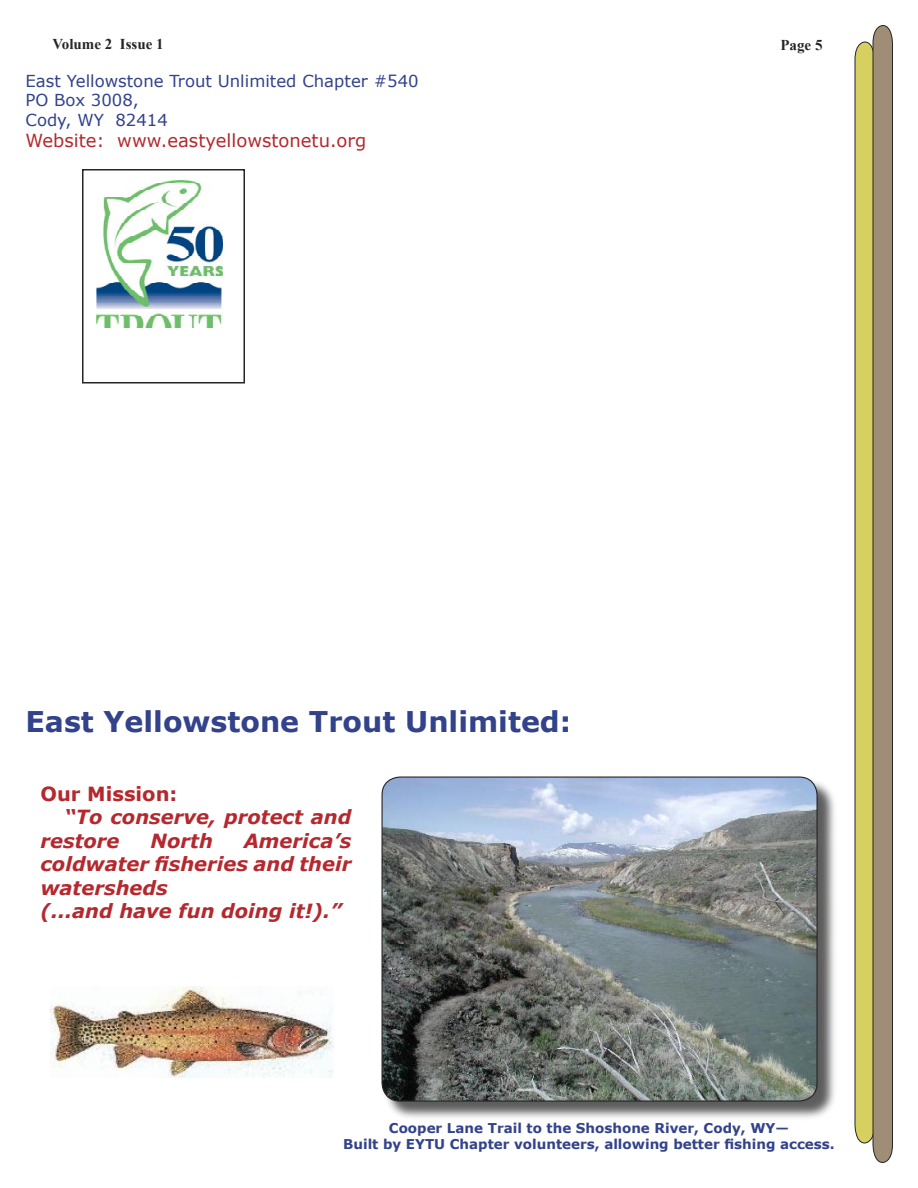
<style>
.page{position:relative;width:918px;height:1188px;background:#fff}
.page>*{position:absolute;margin:0;border:0;box-sizing:border-box;transform-origin:0 0}
.t1{font:700 28.5px "Verdana";color:#32428b}
.t2{font:italic 700 19.5px/23.4px "Verdana";color:#b4282e}
.t3{font:700 19.5px "Verdana";color:#b4282e}
.t4{font:18px "Verdana";color:#b4282e}
.t5{font:16.5px "Verdana Ref";color:#32428b}
.t6{font:700 15px "Times New Roman";color:#272525}
.t7{font:700 13.5px "Verdana";color:#32428b}
</style>
<div class="page">
<svg style="left:854px;top:25px;width:39px;height:1137px"></svg>
<img style="left:96px;top:180px;width:127px;height:147px">
<div style="left:82px;top:169px;width:163px;height:215px;border:2px solid #272525"></div>
<div style="left:382px;top:777px;width:456px;height:345px;background:#272525;opacity:.75"></div>
<svg style="left:381px;top:776px;width:437px;height:325px"></svg>
<img style="left:50px;top:986px;width:283px;height:92px">
<p class="t6" style="left:52px;top:34px;width:113px">Volume 2 Issue 1</p>
<p class="t6" style="left:781px;top:35px;width:44px">Page 5</p>
<p class="t5" style="left:26px;top:70px;width:395px">East Yellowstone Trout Unlimited Chapter #540</p>
<p class="t5" style="left:26px;top:90px;width:115px">PO Box 3008,</p>
<p class="t5" style="left:26px;top:110px;width:144px">Cody, WY 82414</p>
<p class="t4" style="left:26px;top:128px;width:342px">Website: www.eastyellowstonetu.org</p>
<p class="t1" style="left:26px;top:701px;width:547px">East Yellowstone Trout Unlimited:</p>
<p class="t3" style="left:41px;top:780px;width:138px">Our Mission:</p>
<p class="t2" style="left:41px;top:805px;width:312px;text-indent:24px">“To conserve, protect and restore</p>
<p class="t2" style="left:41px;top:829px;width:313px;text-align:justify;text-indent:203px">America’s coldwater fisheries and their watersheds</p>
<p class="t2" style="left:41px;top:899px;width:303px">(...and have fun doing it!).”</p>
<p class="t2" style="left:151px;top:829px;width:64px">North</p>
<p class="t7" style="left:389px;top:1118px;width:402px">Cooper Lane Trail to the Shoshone River, Cody, WY—</p>
<p class="t7" style="left:343px;top:1135px;width:493px">Built by EYTU Chapter volunteers, allowing better fishing access.</p>
</div>
